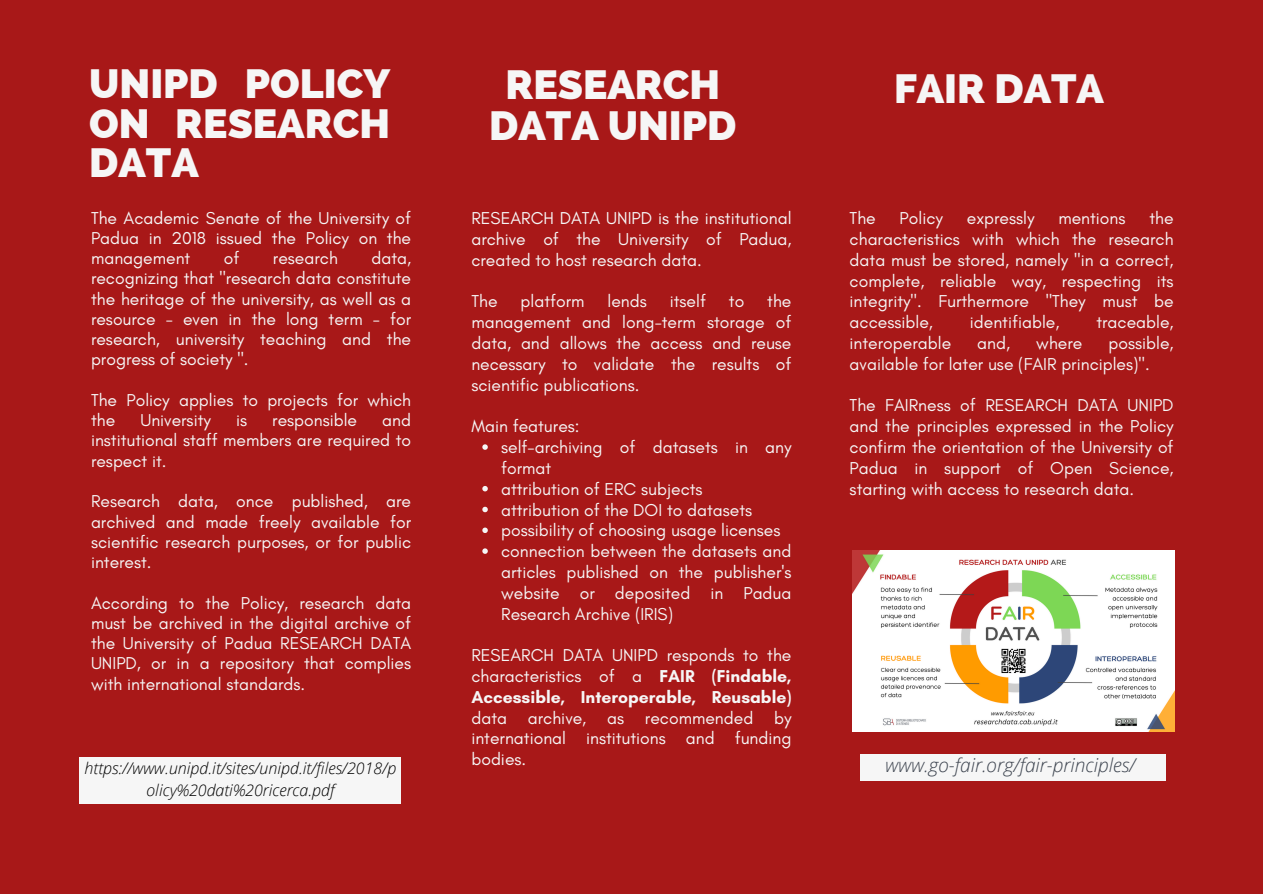
<style>
.page{position:relative;width:1263px;height:894px;background:#fff}
.page>*{position:absolute;margin:0;border:0;box-sizing:border-box;transform-origin:0 0}
.t1{font:800 40.8px/40.5px "Raleway";color:#f6f6f6;text-align:center}
.t2{font:italic 300 19.05px "Open Sans";color:#3d444f}
.t3{font:17.55px/20.9px "Glacial Indifference";color:#f6f6f6;text-align:justify}
.t4{font:italic 300 16.05px/21.3px "Open Sans";color:#000;text-align:center}
.s1{font-weight:700}
</style>
<div class="page">
<div style="left:0;top:0;width:1263px;height:893px;background:#a81818"></div>
<svg style="left:482px;top:444px;width:6px;height:5px"></svg>
<svg style="left:482px;top:486px;width:6px;height:5px"></svg>
<svg style="left:482px;top:506px;width:6px;height:6px"></svg>
<svg style="left:482px;top:527px;width:6px;height:6px"></svg>
<svg style="left:482px;top:548px;width:6px;height:5px"></svg>
<div style="left:79px;top:757px;width:322px;height:47px;background:#f6f6f6"></div>
<div style="left:860px;top:753px;width:306px;height:27px;background:#f6f6f6"></div>
<img style="left:852px;top:550px;width:322px;height:181px">
<p class="t1" style="left:89px;top:64px;width:302px">UNIPD POLICY</p>
<p class="t1" style="left:894px;top:68px;width:211px">FAIR DATA</p>
<p class="t1" style="left:89px;top:104px;width:302px;line-height:39.3px;text-align:left">ON RESEARCH<br>DATA</p>
<h2 class="t3" style="left:850px;top:207px;width:28px">The</h2>
<h2 class="t3" style="left:900px;top:207px;width:45px">Policy</h2>
<h2 class="t3" style="left:967px;top:207px;width:69px">expressly</h2>
<h2 class="t3" style="left:1058px;top:207px;width:69px">mentions</h2>
<p class="t1" style="left:489px;top:64px;width:249px">RESEARCH<br>DATA UNIPD</p>
<h2 class="t3" style="left:91px;top:207px;width:322px;line-height:20.2px">The Academic Senate of the University of Padua in 2018 issued the Policy on the management</h2>
<h1 class="t3" style="left:471px;top:207px;width:322px">RESEARCH DATA UNIPD is the institutional archive of the University of Padua, created to host research data.</h1>
<h2 class="t3" style="left:471px;top:291px;width:28px">The</h2>
<h2 class="t3" style="left:520px;top:291px;width:65px">platform</h2>
<h2 class="t3" style="left:607px;top:291px;width:41px">lends</h2>
<h2 class="t3" style="left:670px;top:291px;width:38px">itself</h2>
<h2 class="t3" style="left:729px;top:291px;width:17px">to</h2>
<h2 class="t3" style="left:850px;top:207px;width:325px;text-indent:300px">the characteristics with which the research data must be stored, namely "in a correct, complete, reliable way, respecting its integrity". Furthermore "They must be accessible,</h2>
<h2 class="t3" style="left:91px;top:248px;width:322px;line-height:20.2px;text-indent:280px">data, recognizing that "research data constitute the heritage of the university, as well as a resource - even in the long term - for research, university teaching and the progress of society ".</h2>
<h2 class="t3" style="left:91px;top:389px;width:322px;line-height:20.2px">The Policy applies to projects for which the</h2>
<h2 class="t3" style="left:224px;top:247px;width:17px">of</h2>
<h2 class="t3" style="left:273px;top:247px;width:66px">research</h2>
<h2 class="t3" style="left:471px;top:291px;width:322px;text-indent:296px">the management and long-term storage of data, and allows the access and reuse necessary to validate the results of scientific publications.</h2>
<h2 class="t3" style="left:471px;top:415px;width:110px">Main features:</h2>
<h2 class="t3" style="left:501px;top:436px;width:292px">self-archiving of datasets in any format</h2>
<h2 class="t3" style="left:501px;top:478px;width:203px">attribution of ERC subjects</h2>
<p class="t3" style="left:501px;top:499px;width:253px">attribution of the DOI to datasets</p>
<h1 class="t3" style="left:501px;top:519px;width:281px">possibility of choosing usage licenses</h1>
<h2 class="t3" style="left:501px;top:540px;width:292px">connection between the datasets and articles published on the publisher's website or deposited in Padua Research Archive (IRIS)</h2>
<h2 class="t3" style="left:471px;top:644px;width:322px">RESEARCH DATA UNIPD responds to the characteristics of a <span class="s1">FAIR (Findable, Accessible, Interoperable, Reusable) </span>data archive, as recommended by international institutions and funding bodies.</h2>
<h2 class="t3" style="left:970px;top:311px;width:91px">identifiable,</h2>
<h2 class="t3" style="left:1096px;top:311px;width:79px">traceable,</h2>
<h2 class="t3" style="left:850px;top:332px;width:325px;text-indent:259px">possible, available for later use (FAIR principles)".</h2>
<h1 class="t3" style="left:850px;top:395px;width:325px">The FAIRness of RESEARCH DATA UNIPD and the principles expressed in the Policy confirm the orientation of the University of Padua in support of Open Science, starting with access to research data.</h1>
<h2 class="t3" style="left:850px;top:332px;width:103px">interoperable</h2>
<h2 class="t3" style="left:977px;top:332px;width:34px">and,</h2>
<h2 class="t3" style="left:1036px;top:332px;width:48px">where</h2>
<h2 class="t3" style="left:91px;top:410px;width:322px;line-height:20.2px;text-indent:291px">and institutional staff members are required to respect it.</h2>
<p class="t3" style="left:91px;top:491px;width:322px;line-height:20.2px">Research data, once published, are archived and made freely available for scientific research purposes, or for public interest.</p>
<h2 class="t3" style="left:91px;top:592px;width:322px;line-height:20.2px">According to the Policy, research data must be archived in the digital archive of the University of Padua RESEARCH DATA UNIPD, or in a repository that complies with international standards.</h2>
<h2 class="t3" style="left:140px;top:409px;width:72px">University</h2>
<h2 class="t3" style="left:236px;top:409px;width:13px">is</h2>
<h2 class="t3" style="left:272px;top:409px;width:86px">responsible</h2>
<h2 class="t4" style="left:85px;top:757px;width:313px">https://www.unipd.it/sites/unipd.it/files/2018/p olicy%20dati%20ricerca.pdf</h2>
<p class="t2" style="left:885px;top:751px;width:252px">www.go-fair.org/fair-principles/</p>
</div>
